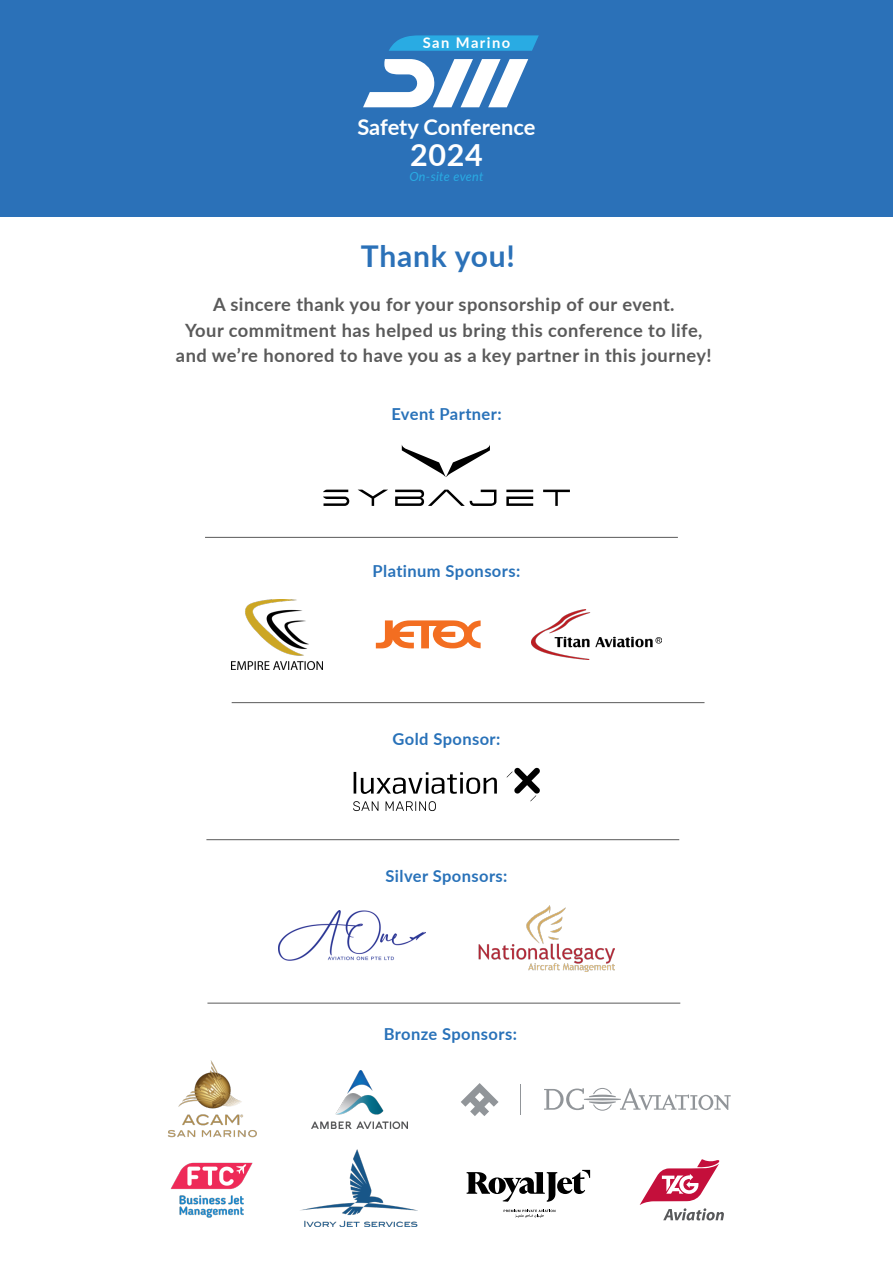
<style>
.page{position:relative;width:893px;height:1263px;background:#fff}
.page>*{position:absolute;margin:0;border:0;box-sizing:border-box;transform-origin:0 0}
.t1{font:700 30.45px "Lato";color:#fff}
.t2{font:700 30px "Lato";letter-spacing:.025em;color:#2b71b8}
.t3{font:700 21.9px "Lato";letter-spacing:-.005em;color:#fff}
.t4{font:700 18.3px/25.5px "Lato";letter-spacing:.025em;color:#5a5a5a;text-align:center}
.t5{font:700 16.5px "Lato";letter-spacing:.025em;color:#2972b9}
.t6{font:700 14.7px "Lato";letter-spacing:.1em;color:#fff}
.t7{font:italic 12.6px "Lato";letter-spacing:.02em;color:#29abe3}
</style>
<div class="page">
<div style="left:0;top:0;width:893px;height:217px;background:#2b71b8"></div>
<svg style="left:389px;top:35px;width:150px;height:16px"></svg>
<svg style="left:363px;top:59px;width:165px;height:48px"></svg>
<svg style="left:323px;top:445px;width:247px;height:61px"></svg>
<svg style="left:353px;top:767px;width:187px;height:44px"></svg>
<img style="left:232px;top:600px;width:90px;height:69px">
<svg style="left:376px;top:620px;width:105px;height:28px"></svg>
<img style="left:532px;top:609px;width:129px;height:51px">
<img style="left:478px;top:905px;width:136px;height:66px">
<img style="left:279px;top:910px;width:146px;height:51px">
<hr style="left:205px;top:537px;width:473px;height:1px;background:#5a5a5a">
<hr style="left:232px;top:702px;width:472px;height:1px;background:#5a5a5a">
<hr style="left:206px;top:839px;width:473px;height:1px;background:#5a5a5a">
<hr style="left:207px;top:1003px;width:473px;height:1px;background:#5a5a5a">
<img style="left:312px;top:1070px;width:96px;height:59px">
<img style="left:168px;top:1060px;width:89px;height:78px">
<svg style="left:544px;top:1088px;width:187px;height:23px"></svg>
<svg style="left:461px;top:1083px;width:38px;height:33px"></svg>
<hr style="left:521px;top:1084px;width:1px;height:31px;background:#919599">
<img style="left:300px;top:1150px;width:117px;height:76px">
<img style="left:170px;top:1162px;width:83px;height:56px">
<svg style="left:467px;top:1170px;width:123px;height:32px"></svg>
<svg style="left:504px;top:1210px;width:51px;height:8px"></svg>
<svg style="left:640px;top:1159px;width:84px;height:61px"></svg>
<p class="t6" style="left:423px;top:32px;width:89px">San Marino</p>
<p class="t3" style="left:357px;top:111px;width:180px">Safety Conference</p>
<h1 class="t1" style="left:410px;top:132px;width:74px">2024</h1>
<p class="t7" style="left:409px;top:167px;width:76px">On-site event</p>
<h2 class="t2" style="left:361px;top:234px;width:156px">Thank you!</h2>
<p class="t4" style="left:176px;top:291px;width:537px">A sincere thank you for your sponsorship of our event.<br>Your commitment has helped us bring this conference to life, and we’re honored to have you as a key partner in this journey!</p>
<p class="t5" style="left:391px;top:402px;width:112px">Event Partner:</p>
<p class="t5" style="left:373px;top:558px;width:149px">Platinum Sponsors:</p>
<p class="t5" style="left:392px;top:726px;width:109px">Gold Sponsor:</p>
<p class="t5" style="left:385px;top:863px;width:123px">Silver Sponsors:</p>
<p class="t5" style="left:384px;top:1022px;width:135px">Bronze Sponsors:</p>
</div>
